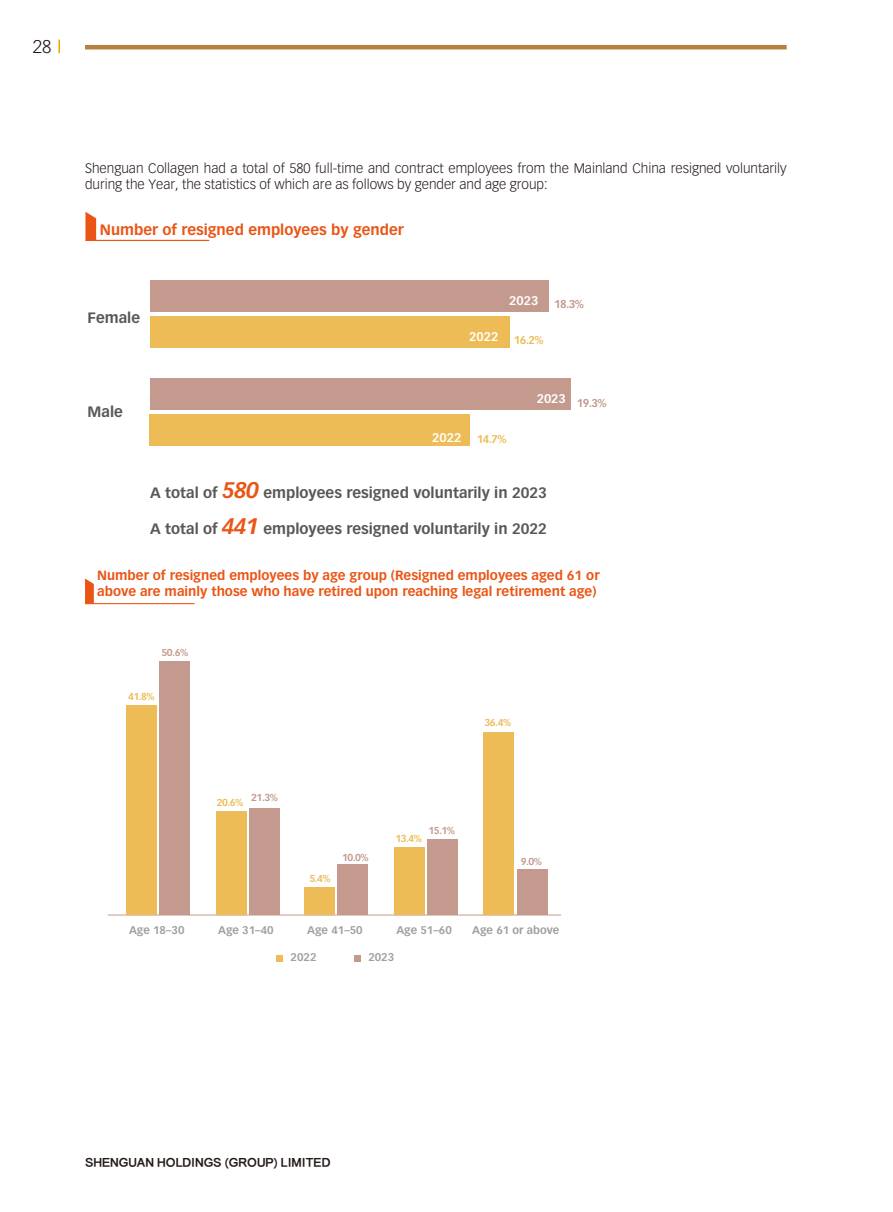
<style>
.page{position:relative;width:893px;height:1212px;background:#fff}
.page>*{position:absolute;margin:0;border:0;box-sizing:border-box;transform-origin:0 0}
.t1{font:300 18px "Vectora LT Std";color:#231916}
.t2{font:700 14.7px "Vectora LT Std";color:#595857}
.t3{font:700 14.7px "Vectora LT Std";color:#ea5516}
.t4{font:300 13.5px/16.5px "Vectora LT Std";color:#231916}
.t5{font:700 13.2px/15.8px "Vectora LT Std";color:#ea5516}
.t6{font:700 12.3px "Vectora LT Std";color:#fff}
.t7{font:800 12px "M Hei HK";color:#231916}
.t8{font:700 11.1px "Vectora LT Std";color:#c39a8d}
.t9{font:700 11.1px "Vectora LT Std";color:#edbc57}
.t10{font:700 10.95px "Vectora LT Std";color:#a0a0a1}
.t11{font:700 9.9px "Vectora LT Std";letter-spacing:-.05em;color:#edbc57}
.t12{font:700 9.9px "Vectora LT Std";letter-spacing:-.05em;color:#c39a8d}
.s1{font-style:italic;font-size:22.2px;color:#ea5516}
</style>
<div class="page">
<hr style="left:85px;top:45px;width:702px;height:4px;background:#b4823e">
<svg style="left:58px;top:40px;width:2px;height:13px"></svg>
<hr style="left:85px;top:240px;width:124px;height:1px;background:#ea5516">
<svg style="left:85px;top:212px;width:11px;height:28px"></svg>
<div style="left:150px;top:316px;width:359px;height:32px;background:#edbc57"></div>
<div style="left:150px;top:415px;width:320px;height:31px;background:#edbc57"></div>
<div style="left:150px;top:281px;width:398px;height:31px;background:#c39a8d"></div>
<div style="left:150px;top:378px;width:420px;height:32px;background:#c39a8d"></div>
<hr style="left:85px;top:603px;width:110px;height:1px;background:#ea5516">
<svg style="left:85px;top:578px;width:9px;height:25px"></svg>
<svg style="left:277px;top:955px;width:6px;height:6px"></svg>
<svg style="left:354px;top:955px;width:6px;height:6px"></svg>
<hr style="left:108px;top:915px;width:453px;height:1px;background:#c39a8d">
<div style="left:159px;top:661px;width:31px;height:253px;background:#c39a8d"></div>
<div style="left:249px;top:808px;width:30px;height:106px;background:#c39a8d"></div>
<div style="left:337px;top:864px;width:31px;height:50px;background:#c39a8d"></div>
<div style="left:427px;top:839px;width:31px;height:75px;background:#c39a8d"></div>
<div style="left:517px;top:869px;width:30px;height:45px;background:#c39a8d"></div>
<div style="left:126px;top:705px;width:31px;height:209px;background:#edbc57"></div>
<div style="left:216px;top:811px;width:30px;height:103px;background:#edbc57"></div>
<div style="left:304px;top:887px;width:31px;height:27px;background:#edbc57"></div>
<div style="left:394px;top:847px;width:31px;height:67px;background:#edbc57"></div>
<div style="left:483px;top:732px;width:31px;height:182px;background:#edbc57"></div>
<h1 class="t1" style="left:33px;top:36px;width:20px">28</h1>
<p class="t4" style="left:85px;top:160px;width:703px">Shenguan Collagen had a total of 580 full-time and contract employees from the Mainland China resigned voluntarily during the Year, the statistics of which are as follows by gender and age group:</p>
<p class="t3" style="left:100px;top:221px;width:305px">Number of resigned employees by gender</p>
<p class="t2" style="left:88px;top:309px;width:54px">Female</p>
<p class="t6" style="left:469px;top:329px;width:31px">2022</p>
<p class="t6" style="left:509px;top:293px;width:31px">2023</p>
<p class="t9" style="left:514px;top:334px;width:31px">16.2%</p>
<p class="t8" style="left:554px;top:298px;width:31px">18.3%</p>
<p class="t2" style="left:88px;top:402px;width:37px">Male</p>
<p class="t6" style="left:432px;top:430px;width:31px">2022</p>
<p class="t9" style="left:477px;top:432px;width:31px">14.7%</p>
<p class="t6" style="left:537px;top:391px;width:31px">2023</p>
<p class="t8" style="left:577px;top:396px;width:31px">19.3%</p>
<p class="t2" style="left:150px;top:484px;width:398px">A total of <span class="s1">580</span> employees resigned voluntarily in 2023</p>
<p class="t2" style="left:150px;top:520px;width:398px">A total of <span class="s1">441</span> employees resigned voluntarily in 2022</p>
<p class="t5" style="left:97px;top:568px;width:504px">Number of resigned employees by age group (Resigned employees aged 61 or above are mainly those who have retired upon reaching legal retirement age)</p>
<p class="t12" style="left:162px;top:647px;width:28px">50.6%</p>
<p class="t11" style="left:128px;top:691px;width:28px">41.8%</p>
<p class="t11" style="left:217px;top:796px;width:28px">20.6%</p>
<p class="t12" style="left:251px;top:792px;width:28px">21.3%</p>
<p class="t11" style="left:485px;top:717px;width:28px">36.4%</p>
<p class="t11" style="left:309px;top:872px;width:23px">5.4%</p>
<p class="t12" style="left:342px;top:851px;width:28px">10.0%</p>
<p class="t12" style="left:428px;top:824px;width:28px">15.1%</p>
<p class="t11" style="left:395px;top:833px;width:28px">13.4%</p>
<p class="t12" style="left:521px;top:855px;width:23px">9.0%</p>
<p class="t10" style="left:129px;top:923px;width:57px">Age 18–30</p>
<p class="t10" style="left:218px;top:923px;width:57px">Age 31–40</p>
<p class="t10" style="left:307px;top:923px;width:57px">Age 41–50</p>
<p class="t10" style="left:396px;top:923px;width:57px">Age 51–60</p>
<p class="t10" style="left:472px;top:923px;width:89px">Age 61 or above</p>
<p class="t10" style="left:291px;top:951px;width:27px">2022</p>
<p class="t10" style="left:368px;top:951px;width:27px">2023</p>
<p class="t7" style="left:85px;top:1156px;width:247px">SHENGUAN HOLDINGS (GROUP) LIMITED</p>
</div>
